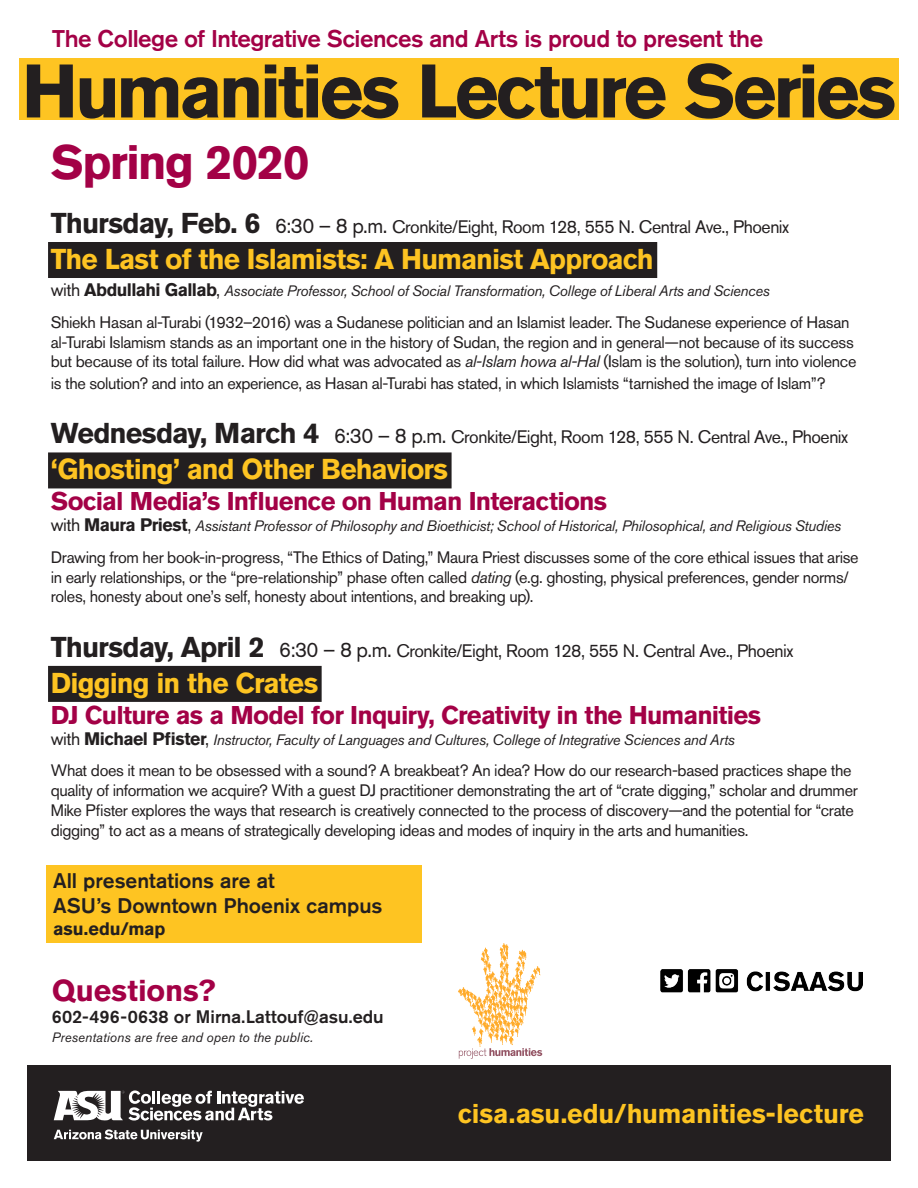
<style>
.page{position:relative;width:918px;height:1188px;background:#fff}
.page>*{position:absolute;margin:0;border:0;box-sizing:border-box;transform-origin:0 0}
.t1{font:700 75px "Akzidenz Grotesk Std";letter-spacing:-.045em;color:#231f20}
.t2{font:700 48px "Akzidenz Grotesk Std";letter-spacing:-.03em;color:#a30146}
.t3{font:700 30px "Akzidenz Grotesk Std";color:#a30146}
.t4{font:700 28.5px "Akzidenz Grotesk Std";letter-spacing:-.03em;color:#fec422}
.t5{font:700 27px "Akzidenz Grotesk Std";letter-spacing:-.005em;color:#fec422}
.t6{font:700 25.5px "Akzidenz Grotesk Std";letter-spacing:-.03em;color:#a30146}
.t7{font:500 24px "Akzidenz Grotesk Std";letter-spacing:-.02em;color:#a30146}
.t8{font:500 21px/25.2px "Akzidenz Grotesk Std";color:#231f20}
.t9{font:18px "Akzidenz Grotesk Std";letter-spacing:-.025em;color:#231f20}
.t10{font:500 18px "Akzidenz Grotesk Std";color:#231f20}
.t11{font:700 18px "Akzidenz Grotesk Std";letter-spacing:-.005em;color:#231f20}
.t12{font:16.5px/19.8px "Akzidenz Grotesk Std";letter-spacing:-.02em;color:#231f20}
.t13{font:italic 15px "Akzidenz Grotesk Std";letter-spacing:-.02em;color:#231f20}
.t14{font:italic 13.5px "Akzidenz Grotesk Std";letter-spacing:.01em;color:#231f20}
.s1{font-weight:700;font-size:28.5px}
.s2{font-size:21px}
.s3{font-style:normal;font-size:18px}
.s4{font-weight:700;font-style:normal;font-size:18px}
.s5{font-style:italic}
</style>
<div class="page">
<div style="left:19px;top:59px;width:880px;height:61px;background:#fec422"></div>
<div style="left:27px;top:1066px;width:864px;height:95px;background:#231f20"></div>
<svg style="left:54px;top:1129px;width:149px;height:13px"></svg>
<svg style="left:54px;top:1090px;width:250px;height:31px"></svg>
<div style="left:46px;top:865px;width:376px;height:78px;background:#fec422"></div>
<div style="left:48px;top:242px;width:609px;height:36px;background:#231f20"></div>
<div style="left:48px;top:452px;width:404px;height:36px;background:#231f20"></div>
<div style="left:48px;top:666px;width:274px;height:36px;background:#231f20"></div>
<svg style="left:458px;top:943px;width:84px;height:116px"></svg>
<img style="left:661px;top:969px;width:202px;height:24px">
<p class="t7" style="left:52px;top:23px;width:713px">The College of Integrative Sciences and Arts is proud to present the</p>
<p class="t1" style="left:22px;top:48px;width:876px">Humanities Lecture Series</p>
<p class="t2" style="left:51px;top:134px;width:261px">Spring 2020</p>
<p class="t9" style="left:51px;top:216px;width:740px"><span class="s1">Thursday, Feb. 6</span> <span class="s2">6:30 – 8 p.m.</span> Cronkite/Eight, Room 128, 555 N. Central Ave., Phoenix</p>
<p class="t4" style="left:51px;top:243px;width:605px">The Last of the Islamists: A Humanist Approach</p>
<p class="t13" style="left:51px;top:282px;width:721px"><span class="s3">with</span> <span class="s4">Abdullahi Gallab</span><span class="s3">,</span> Associate Professor, School of Social Transformation, College of Liberal Arts and Sciences</p>
<p class="t12" style="left:51px;top:312px;width:807px">Shiekh Hasan al-Turabi (1932–2016) was a Sudanese politician and an Islamist leader. The Sudanese experience of Hasan al-Turabi Islamism stands as an important one in the history of Sudan, the region and in general—not because of its success but because of its total failure. How did what was advocated as <span class="s5">al-Islam howa al-Hal</span> (Islam is the solution), turn into violence</p>
<p class="t12" style="left:51px;top:373px;width:776px">is the solution? and into an experience, as Hasan al-Turabi has stated, in which Islamists “tarnished the image of Islam”?</p>
<p class="t9" style="left:51px;top:426px;width:799px"><span class="s1">Wednesday, March 4</span> <span class="s2">6:30 – 8 p.m.</span> Cronkite/Eight, Room 128, 555 N. Central Ave., Phoenix</p>
<p class="t4" style="left:51px;top:453px;width:399px">‘Ghosting’ and Other Behaviors</p>
<p class="t6" style="left:51px;top:486px;width:558px">Social Media’s Influence on Human Interactions</p>
<p class="t13" style="left:51px;top:517px;width:792px"><span class="s3">with</span> <span class="s4">Maura Priest</span><span class="s3">,</span> Assistant Professor of Philosophy and Bioethicist; School of Historical, Philosophical, and Religious Studies</p>
<p class="t12" style="left:51px;top:547px;width:809px">Drawing from her book-in-progress, “The Ethics of Dating,” Maura Priest discusses some of the core ethical issues that arise in early relationships, or the “pre-relationship” phase often called <span class="s5">dating</span> (e.g. ghosting, physical preferences, gender norms/ roles, honesty about one’s self, honesty about intentions, and breaking up).</p>
<p class="t9" style="left:51px;top:640px;width:744px"><span class="s1">Thursday, April 2</span> <span class="s2">6:30 – 8 p.m.</span> Cronkite/Eight, Room 128, 555 N. Central Ave., Phoenix</p>
<p class="t4" style="left:51px;top:666px;width:269px">Digging in the Crates</p>
<p class="t6" style="left:51px;top:700px;width:712px">DJ Culture as a Model for Inquiry, Creativity in the Humanities</p>
<p class="t13" style="left:51px;top:730px;width:686px"><span class="s3">with</span> <span class="s4">Michael Pfister</span><span class="s3">,</span> Instructor, Faculty of Languages and Cultures, College of Integrative Sciences and Arts</p>
<p class="t12" style="left:51px;top:761px;width:809px">What does it mean to be obsessed with a sound? A breakbeat? An idea? How do our research-based practices shape the quality of information we acquire? With a guest DJ practitioner demonstrating the art of “crate digging,” scholar and drummer Mike Pfister explores the ways that research is creatively connected to the process of discovery—and the potential for “crate digging” to act as a means of strategically developing ideas and modes of inquiry in the arts and humanities.</p>
<p class="t8" style="left:53px;top:867px;width:331px">All presentations are at<br>ASU’s Downtown Phoenix campus</p>
<p class="t11" style="left:53px;top:918px;width:114px">asu.edu/map</p>
<p class="t3" style="left:52px;top:974px;width:165px">Questions?</p>
<p class="t10" style="left:52px;top:1006px;width:334px">602-496-0638 or Mirna.Lattouf@asu.edu</p>
<p class="t14" style="left:52px;top:1029px;width:263px">Presentations are free and open to the public.</p>
<p class="t5" style="left:458px;top:1098px;width:408px">cisa.asu.edu/humanities-lecture</p>
</div>
